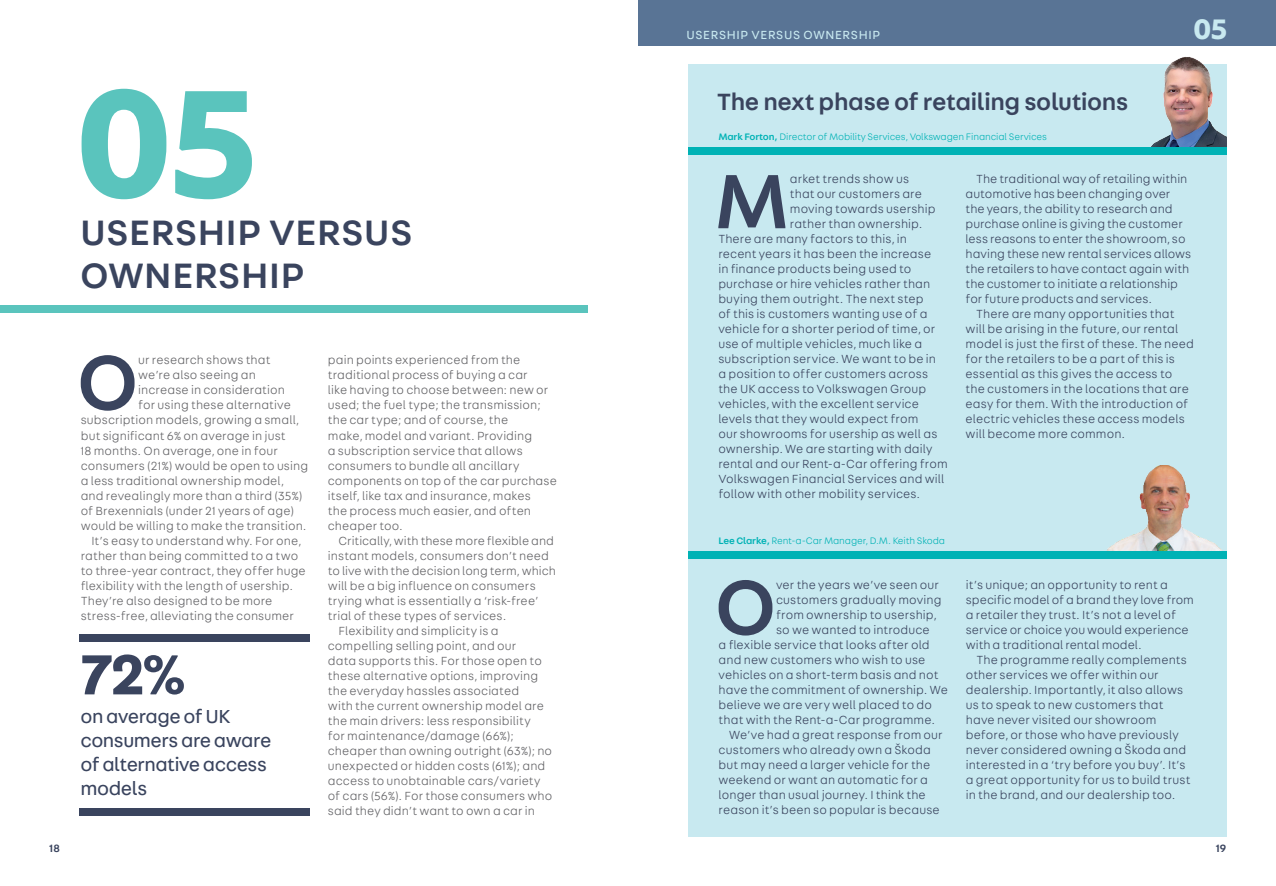
<style>
.page{position:relative;width:1276px;height:886px;background:#fff}
.page>*{position:absolute;margin:0;border:0;box-sizing:border-box;transform-origin:0 0}
.t1{font:700 162.5px "AT Fabriga";color:#5ac4bd}
.t2{font:500 81.75px "AT Fabriga";color:#3a445e}
.t3{font:700 60px "AT Fabriga";color:#3a445e}
.AT_Basic{font:500 37.5px/43.8px "AT Fabriga";letter-spacing:.02em;color:#3a445e}
.t4{font:700 30px "AT Fabriga";color:#c8e9f0}
.t5{font:500 25px "AT Fabriga";letter-spacing:-.015em;color:#3a445e}
.t6{font:20px/23.8px "AT Fabriga";letter-spacing:-.025em;color:#3a445e}
.t7{font:300 12.5px/15px "AT Fabriga";letter-spacing:.005em;color:#3a445e}
.t8{font:300 12.5px/15px "AT Fabriga";letter-spacing:.01em;color:#636366}
.t9{font:12.5px "AT Fabriga";letter-spacing:.055em;color:#c8e9f0}
.t10{font:500 11.25px "AT Fabriga";color:#3a445e}
.AT_Basic-2{font:300 10px "AT Fabriga";letter-spacing:-.01em;color:#00b2b5}
.s1{font-weight:500}
</style>
<div class="page">
<div style="left:0;top:306px;width:587px;height:7px;background:#5ac4bd"></div>
<div style="left:79px;top:808px;width:230px;height:7px;background:#3a445e"></div>
<div style="left:79px;top:635px;width:230px;height:7px;background:#3a445e"></div>
<div style="left:687px;top:65px;width:539px;height:772px;background:#c8e9f0"></div>
<div style="left:638px;top:0;width:638px;height:45px;background:#597495"></div>
<img style="left:1103px;top:456px;width:124px;height:99px">
<img style="left:1143px;top:56px;width:83px;height:92px">
<div style="left:688px;top:552px;width:538px;height:7px;background:#00b2b5"></div>
<div style="left:688px;top:148px;width:538px;height:7px;background:#00b2b5"></div>
<p class="t1" style="left:76px;top:32px;width:183px">05</p>
<p class="AT_Basic" style="left:80px;top:209px;width:333px">USERSHIP VERSUS<br>OWNERSHIP</p>
<p class="t2" style="left:77px;top:327px;width:63px">O</p>
<p class="t8" style="left:138px;top:352px;width:134px">ur research shows that</p>
<p class="t8" style="left:138px;top:367px;width:119px">we’re also seeing an</p>
<p class="t8" style="left:138px;top:382px;width:148px">increase in consideration</p>
<p class="t8" style="left:138px;top:397px;width:154px">for using these alternative</p>
<p class="t8" style="left:81px;top:412px;width:220px">subscription models, growing a small,</p>
<p class="t8" style="left:81px;top:427px;width:206px">but significant 6% on average in just</p>
<p class="t8" style="left:81px;top:442px;width:199px">18 months. On average, one in four</p>
<p class="t8" style="left:81px;top:457px;width:229px">consumers (21%) would be open to using</p>
<p class="t8" style="left:81px;top:472px;width:205px">a less traditional ownership model,</p>
<p class="t8" style="left:81px;top:487px;width:223px">and revealingly more than a third (35%)</p>
<p class="t8" style="left:81px;top:502px;width:215px">of Brexennials (under 21 years of age)</p>
<p class="t8" style="left:81px;top:517px;width:227px">would be willing to make the transition.</p>
<p class="t8" style="left:81px;top:532px;width:227px;text-indent:11px">It’s easy to understand why. For one, rather than being committed to a two to three-year contract, they offer huge flexibility with the length of usership.<br>They’re also designed to be more stress-free, alleviating the consumer</p>
<p class="t3" style="left:80px;top:634px;width:107px">72%</p>
<p class="t6" style="left:80px;top:704px;width:192px">on average of UK consumers are aware of alternative access models</p>
<p class="t8" style="left:328px;top:352px;width:231px">pain points experienced from the traditional process of buying a car<br>like having to choose between: new or used; the fuel type; the transmission; the car type; and of course, the<br>make, model and variant. Providing<br>a subscription service that allows consumers to bundle all ancillary components on top of the car purchase itself, like tax and insurance, makes<br>the process much easier, and often cheaper too.</p>
<p class="t8" style="left:328px;top:532px;width:229px;text-indent:11px">Critically, with these more flexible and instant models, consumers don’t need to live with the decision long term, which will be a big influence on consumers trying what is essentially a ‘risk-free’ trial of these types of services.</p>
<p class="t8" style="left:328px;top:622px;width:226px;text-indent:11px">Flexibility and simplicity is a compelling selling point, and our<br>data supports this. For those open to these alternative options, improving the everyday hassles associated<br>with the current ownership model are the main drivers: less responsibility<br>for maintenance/damage (66%); cheaper than owning outright (63%); no unexpected or hidden costs (61%); and access to unobtainable cars/variety of cars (56%). For those consumers who said they didn’t want to own a car in</p>
<p class="t9" style="left:686px;top:27px;width:195px">USERSHIP VERSUS OWNERSHIP</p>
<p class="t4" style="left:1193px;top:9px;width:35px">05</p>
<p class="t5" style="left:717px;top:85px;width:413px">The next phase of retailing solutions</p>
<p class="AT_Basic-2" style="left:718px;top:130px;width:330px"><span class="s1">Mark Forton,</span> Director of Mobility Services, Volkswagen Financial Services</p>
<p class="t2" style="left:714px;top:146px;width:78px">M</p>
<p class="t7" style="left:790px;top:171px;width:121px">arket trends show us</p>
<p class="t7" style="left:790px;top:186px;width:134px">that our customers are</p>
<p class="t7" style="left:790px;top:201px;width:147px">moving towards usership</p>
<p class="t7" style="left:790px;top:216px;width:134px">rather than ownership.</p>
<p class="t7" style="left:718px;top:231px;width:190px">There are many factors to this, in</p>
<p class="t7" style="left:718px;top:246px;width:214px">recent years it has been the increase</p>
<p class="t7" style="left:718px;top:261px;width:195px">in finance products being used to</p>
<p class="t7" style="left:718px;top:276px;width:213px">purchase or hire vehicles rather than</p>
<p class="t7" style="left:718px;top:291px;width:207px">buying them outright. The next step</p>
<p class="t7" style="left:718px;top:306px;width:211px">of this is customers wanting use of a</p>
<p class="t7" style="left:718px;top:321px;width:218px">vehicle for a shorter period of time, or</p>
<p class="t7" style="left:718px;top:336px;width:205px">use of multiple vehicles, much like a</p>
<p class="t7" style="left:718px;top:351px;width:219px">subscription service. We want to be in</p>
<p class="t7" style="left:718px;top:366px;width:211px">a position to offer customers across</p>
<p class="t7" style="left:718px;top:381px;width:209px">the UK access to Volkswagen Group</p>
<p class="t7" style="left:718px;top:396px;width:202px">vehicles, with the excellent service</p>
<p class="t7" style="left:718px;top:411px;width:202px">levels that they would expect from</p>
<p class="t7" style="left:718px;top:426px;width:221px">our showrooms for usership as well as</p>
<p class="t7" style="left:718px;top:441px;width:216px">ownership. We are starting with daily</p>
<p class="t7" style="left:718px;top:456px;width:231px">rental and our Rent-a-Car offering from</p>
<p class="t7" style="left:718px;top:471px;width:228px">Volkswagen Financial Services and will</p>
<p class="t7" style="left:718px;top:486px;width:203px">follow with other mobility services.</p>
<p class="AT_Basic-2" style="left:718px;top:535px;width:228px"><span class="s1">Lee Clarke,</span> Rent-a-Car Manager, D.M. Keith Skoda</p>
<p class="t2" style="left:715px;top:552px;width:63px">O</p>
<p class="t7" style="left:776px;top:577px;width:164px">ver the years we’ve seen our</p>
<p class="t7" style="left:776px;top:592px;width:167px">customers gradually moving</p>
<p class="t7" style="left:776px;top:607px;width:162px">from ownership to usership,</p>
<p class="t7" style="left:776px;top:622px;width:155px">so we wanted to introduce</p>
<p class="t7" style="left:718px;top:637px;width:213px">a flexible service that looks after old</p>
<p class="t7" style="left:718px;top:652px;width:208px">and new customers who wish to use</p>
<p class="t7" style="left:718px;top:667px;width:221px">vehicles on a short-term basis and not</p>
<p class="t7" style="left:718px;top:682px;width:231px">have the commitment of ownership. We</p>
<p class="t7" style="left:718px;top:697px;width:215px">believe we are very well placed to do</p>
<p class="t7" style="left:718px;top:712px;width:218px">that with the Rent-a-Car programme.</p>
<p class="t7" style="left:718px;top:727px;width:226px;text-indent:11px">We’ve had a great response from our customers who already own a Škoda but may need a larger vehicle for the weekend or want an automatic for a longer than usual journey. I think the reason it’s been so popular is because</p>
<p class="t7" style="left:965px;top:171px;width:227px;text-indent:11px">The traditional way of retailing within automotive has been changing over the years, the ability to research and purchase online is giving the customer less reasons to enter the showroom, so having these new rental services allows the retailers to have contact again with the customer to initiate a relationship for future products and services.</p>
<p class="t7" style="left:965px;top:306px;width:230px;text-indent:11px">There are many opportunities that will be arising in the future, our rental model is just the first of these. The need for the retailers to be a part of this is essential as this gives the access to the customers in the locations that are easy for them. With the introduction of electric vehicles these access models will become more common.</p>
<p class="t7" style="left:966px;top:577px;width:230px">it’s unique; an opportunity to rent a specific model of a brand they love from a retailer they trust. It’s not a level of service or choice you would experience with a traditional rental model.</p>
<p class="t7" style="left:966px;top:652px;width:226px;text-indent:11px">The programme really complements other services we offer within our dealership. Importantly, it also allows us to speak to new customers that have never visited our showroom before, or those who have previously never considered owning a Škoda and interested in a ‘try before you buy’. It’s a great opportunity for us to build trust in the brand, and our dealership too.</p>
<p class="t10" style="left:50px;top:840px;width:12px">18</p>
<p class="t10" style="left:1216px;top:840px;width:12px">19</p>
</div>
